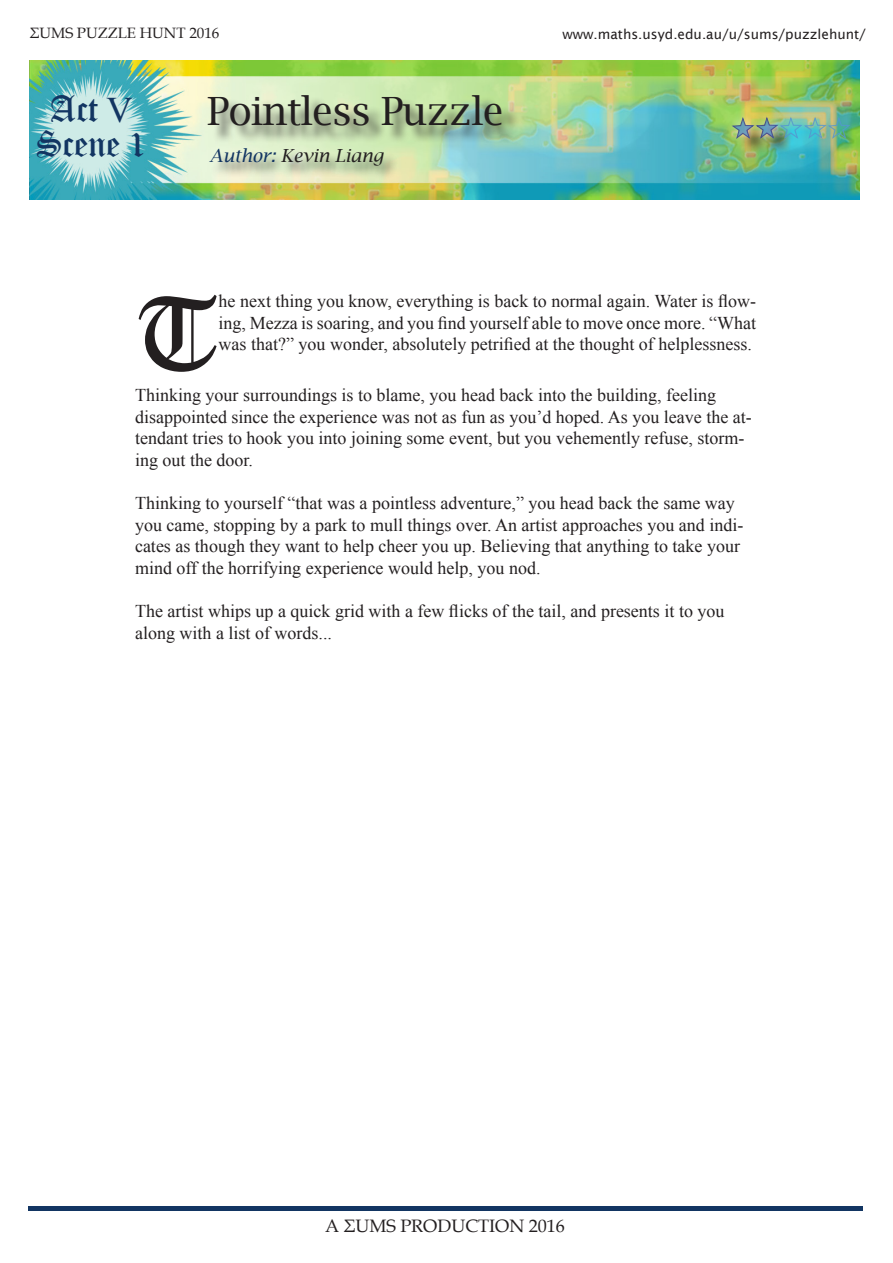
<style>
.page{position:relative;width:893px;height:1263px;background:#fff}
.page>*{position:absolute;margin:0;border:0;box-sizing:border-box;transform-origin:0 0}
.t1{font:105.6px "Old English Text";color:#231f20}
.t2{font:39px "Lucida Bright";letter-spacing:-.02em;color:#231f20}
.t3{font:36px "Old English Text";letter-spacing:-.01em;color:#123562;scale:.85 1}
.t4{font:36px "Old English Text";letter-spacing:-.01em;color:#123562}
.t5{font:18px/21.6px "Times New Roman";color:#231f20}
.t6{font:18px "Book Antiqua";color:#231f20}
.t7{font:italic 18px "Lucida Bright";color:#231f20}
.t8{font:15px "Book Antiqua";color:#231f20}
.t9{font:13.5px "Lucida Sans";color:#231f20}
.s1{font-family:"Times New Roman"}
.s2{color:#123562}
</style>
<div class="page">
<img style="left:30px;top:61px;width:830px;height:138px">
<div style="left:28px;top:1206px;width:835px;height:5px;background:#123562"></div>
<div style="left:211px;top:97px;width:309px;height:47px;background:#231f20;opacity:.75"></div>
<div style="left:211px;top:149px;width:188px;height:32px;background:#231f20;opacity:.75"></div>
<div style="left:735px;top:121px;width:37px;height:35px;background:#231f20;opacity:.75"></div>
<div style="left:724px;top:109px;width:38px;height:38px;background:#fff;opacity:.75"></div>
<div style="left:759px;top:120px;width:37px;height:36px;background:#231f20;opacity:.75"></div>
<div style="left:748px;top:109px;width:38px;height:38px;background:#fff;opacity:.75"></div>
<img style="left:730px;top:117px;width:122px;height:23px">
<p class="t8" style="left:30px;top:22px;width:191px">ΣUMS PUZZLE HUNT 2016</p>
<p class="t9" style="left:562px;top:26px;width:305px">www.maths.usyd.edu.au/u/sums/puzzlehunt/</p>
<p class="t4" style="left:50px;top:86px;width:84px">Act <span class="s1">V</span></p>
<p class="t3" style="left:37px;top:121px;width:131px">Scene 1</p>
<p class="t2" style="left:207px;top:88px;width:298px">Pointless Puzzle</p>
<p class="t7" style="left:210px;top:146px;width:175px"><span class="s2">Author:</span> Kevin Liang</p>
<p class="t1" style="left:135px;top:266px;width:85px">T</p>
<p class="t5" style="left:219px;top:290px;width:539px;text-align:justify">he next thing you know, everything is back to normal again. Water is flow&shy;ing, Mezza is soaring, and you find yourself able to move once more. “What was that?” you wonder, absolutely petrified at the thought of helplessness.</p>
<p class="t5" style="left:135px;top:384px;width:618px">Thinking your surroundings is to blame, you head back into the building, feeling disappointed since the experience was not as fun as you’d hoped. As you leave the at&shy;tendant tries to hook you into joining some event, but you vehemently refuse, storm&shy;ing out the door.</p>
<p class="t5" style="left:135px;top:492px;width:610px">Thinking to yourself “that was a pointless adventure,” you head back the same way you came, stopping by a park to mull things over. An artist approaches you and indi&shy;cates as though they want to help cheer you up. Believing that anything to take your mind off the horrifying experience would help, you nod.</p>
<p class="t5" style="left:135px;top:600px;width:591px">The artist whips up a quick grid with a few flicks of the tail, and presents it to you along with a list of words...</p>
<p class="t6" style="left:325px;top:1213px;width:241px">A ΣUMS PRODUCTION 2016</p>
</div>
